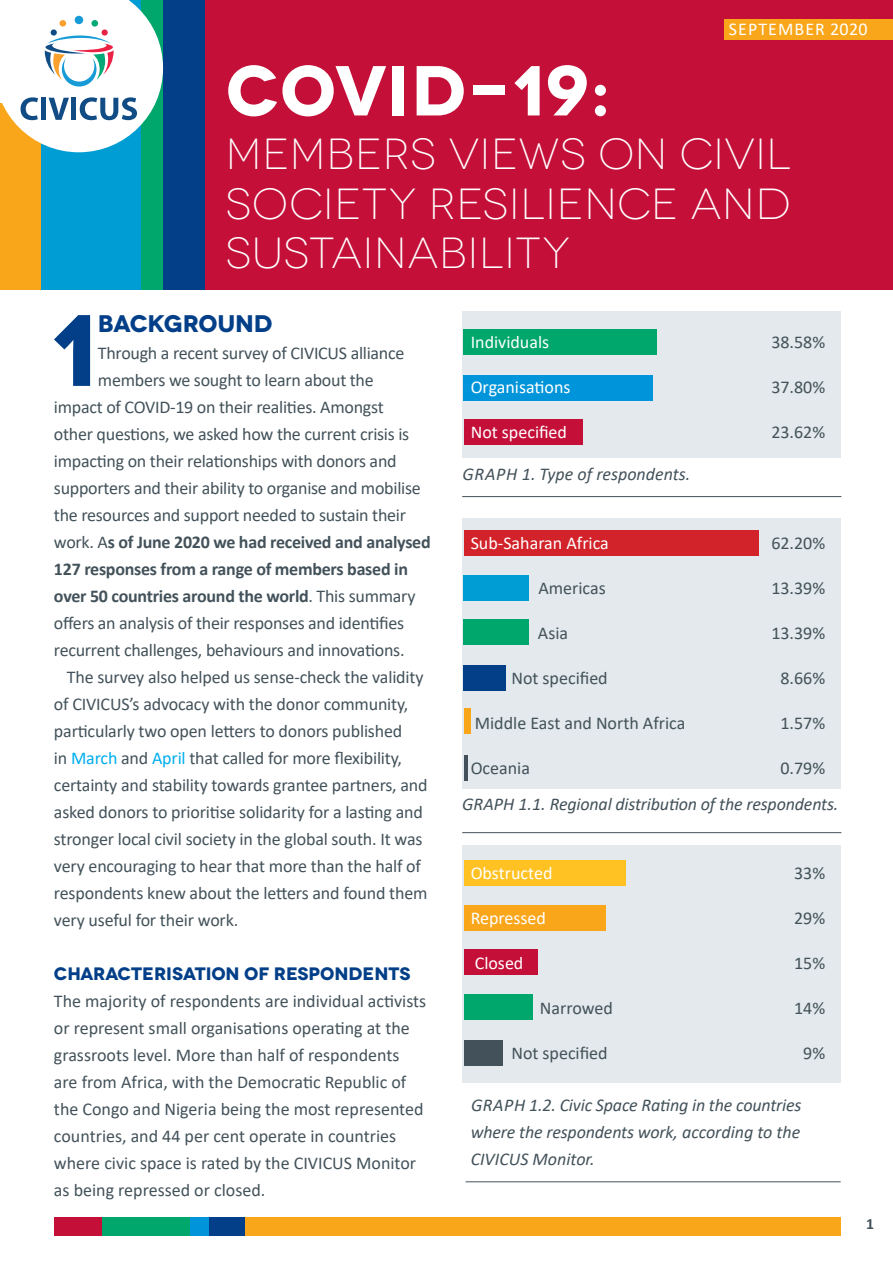
<style>
.page{position:relative;width:893px;height:1263px;background:#fff}
.page>*{position:absolute;margin:0;border:0;box-sizing:border-box;transform-origin:0 0}
.t1{font:700 101.1px "Novecentowide";color:#023f88}
.t2{font:700 70.5px "Novecentowide";letter-spacing:.015em;color:#fff}
.t3{font:300 43.5px/49.5px "Novecentowide";letter-spacing:.02em;color:#fff;text-align:justify}
.t4{font:700 24px "Novecentowide";letter-spacing:-.01em;color:#023f88}
.t5{font:18px/27px "Calibri";letter-spacing:-.01em;color:#43525a}
.t6{font:italic 18px/27px "Calibri";letter-spacing:-.01em;color:#43525a;text-align:justify}
.t7{font:700 18px "Calibri";letter-spacing:-.015em;color:#43525a}
.t8{font:18px "Calibri";color:#fff}
.t9{font:700 18px "Novecentowide";letter-spacing:-.005em;color:#023f88}
.t10{font:18px "Calibri";letter-spacing:.06em;color:#fff}
.t11{font:700 15.75px "Calibri";color:#43525a}
.s1{font-weight:400}
.s2{color:#00aeef}
</style>
<div class="page">
<div style="left:462px;top:845px;width:379px;height:237px;background:#e3e9ec"></div>
<div style="left:462px;top:518px;width:379px;height:271px;background:#e3e9ec"></div>
<div style="left:462px;top:311px;width:379px;height:147px;background:#e3e9ec"></div>
<div style="left:464px;top:329px;width:193px;height:25px;background:#00a76d"></div>
<div style="left:464px;top:375px;width:189px;height:26px;background:#0095da"></div>
<div style="left:464px;top:420px;width:118px;height:25px;background:#c41039"></div>
<div style="left:204px;top:0;width:689px;height:290px;background:#c41039"></div>
<div style="left:0;top:0;width:41px;height:290px;background:#faa61a"></div>
<div style="left:41px;top:0;width:100px;height:290px;background:#009dd5"></div>
<div style="left:141px;top:0;width:22px;height:290px;background:#00a76d"></div>
<div style="left:163px;top:0;width:41px;height:290px;background:#023f88"></div>
<div style="left:724px;top:19px;width:169px;height:21px;background:#faa61a"></div>
<svg style="left:0;top:0;width:163px;height:152px;background:#d3e3df"></svg>
<div style="left:245px;top:1217px;width:596px;height:18px;background:#faa61a"></div>
<div style="left:54px;top:1217px;width:48px;height:18px;background:#c41039"></div>
<div style="left:102px;top:1217px;width:88px;height:18px;background:#00a76d"></div>
<div style="left:190px;top:1217px;width:19px;height:18px;background:#0095da"></div>
<div style="left:209px;top:1217px;width:36px;height:18px;background:#023f88"></div>
<div style="left:464px;top:1040px;width:38px;height:25px;background:#43525a"></div>
<div style="left:464px;top:530px;width:294px;height:25px;background:#d2232a"></div>
<div style="left:464px;top:575px;width:65px;height:26px;background:#009dd5"></div>
<div style="left:464px;top:620px;width:65px;height:25px;background:#00a76d"></div>
<div style="left:464px;top:665px;width:42px;height:25px;background:#023f88"></div>
<div style="left:464px;top:708px;width:7px;height:25px;background:#faa61a"></div>
<hr style="left:464px;top:755px;width:3px;height:25px;background:#43525a">
<div style="left:464px;top:860px;width:161px;height:26px;background:#ffc222"></div>
<div style="left:464px;top:905px;width:142px;height:25px;background:#faa61a"></div>
<div style="left:464px;top:949px;width:73px;height:26px;background:#c41039"></div>
<div style="left:464px;top:994px;width:68px;height:26px;background:#00a76d"></div>
<hr style="left:462px;top:496px;width:379px;height:1px;background:#43525a">
<hr style="left:462px;top:832px;width:379px;height:1px;background:#43525a">
<hr style="left:466px;top:1181px;width:375px;height:1px;background:#43525a">
<p class="t10" style="left:729px;top:16px;width:140px">SEPTEMBER 2020</p>
<h2 class="t2" style="left:226px;top:47px;width:386px">COVID-19:</h2>
<h3 class="t3" style="left:226px;top:130px;width:567px">MEMBERS VIEWS ON CIVIL SOCIETY RESILIENCE AND SUSTAINABILITY</h3>
<h1 class="t1" style="left:50px;top:287px;width:49px">1</h1>
<h3 class="t4" style="left:98px;top:308px;width:176px">BACKGROUND</h3>
<p class="t5" style="left:98px;top:339px;width:308px">Through a recent survey of CIVICUS alliance</p>
<p class="t5" style="left:98px;top:366px;width:277px">members we sought to learn about the</p>
<p class="t5" style="left:54px;top:393px;width:331px">impact of COVID-19 on their realities. Amongst</p>
<p class="t5" style="left:54px;top:420px;width:357px">other questions, we asked how the current crisis is</p>
<p class="t5" style="left:54px;top:447px;width:344px">impacting on their relationships with donors and</p>
<p class="t5" style="left:54px;top:474px;width:368px">supporters and their ability to organise and mobilise</p>
<p class="t5" style="left:54px;top:501px;width:354px">the resources and support needed to sustain their</p>
<p class="t7" style="left:54px;top:529px;width:378px"><span class="s1">work. A</span>s of June 2020 we had received and analysed</p>
<p class="t7" style="left:54px;top:556px;width:356px">127 responses from a range of members based in</p>
<p class="t7" style="left:54px;top:583px;width:363px">over 50 countries around the world<span class="s1">. This summary</span></p>
<p class="t5" style="left:54px;top:609px;width:352px">offers an analysis of their responses and identifies</p>
<p class="t5" style="left:54px;top:636px;width:352px">recurrent challenges, behaviours and innovations.</p>
<p class="t5" style="left:67px;top:663px;width:358px">The survey also helped us sense-check the validity</p>
<p class="t5" style="left:54px;top:690px;width:356px">of CIVICUS’s advocacy with the donor community,</p>
<p class="t5" style="left:54px;top:717px;width:350px">particularly two open letters to donors published</p>
<p class="t5" style="left:54px;top:744px;width:349px">in <span class="s2">March</span> and <span class="s2">April</span> that called for more flexibility,</p>
<p class="t5" style="left:54px;top:771px;width:375px">certainty and stability towards grantee partners, and</p>
<p class="t5" style="left:54px;top:798px;width:370px">asked donors to prioritise solidarity for a lasting and</p>
<p class="t5" style="left:54px;top:825px;width:370px">stronger local civil society in the global south. It was</p>
<p class="t5" style="left:54px;top:852px;width:369px">very encouraging to hear that more than the half of</p>
<p class="t5" style="left:54px;top:879px;width:375px">respondents knew about the letters and found them</p>
<p class="t5" style="left:54px;top:906px;width:186px">very useful for their work.</p>
<p class="t9" style="left:54px;top:962px;width:358px">CHARACTERISATION OF RESPONDENTS</p>
<p class="t5" style="left:54px;top:987px;width:374px">The majority of respondents are individual activists or represent small organisations operating at the grassroots level. More than half of respondents are from Africa, with the Democratic Republic of the Congo and Nigeria being the most represented countries, and 44 per cent operate in countries where civic space is rated by the CIVICUS Monitor as being repressed or closed.</p>
<p class="t8" style="left:471px;top:329px;width:80px">Individuals</p>
<p class="t5" style="left:771px;top:328px;width:55px">38.58%</p>
<p class="t8" style="left:471px;top:374px;width:101px">Organisations</p>
<p class="t5" style="left:771px;top:373px;width:55px">37.80%</p>
<p class="t8" style="left:471px;top:419px;width:98px">Not specified</p>
<p class="t5" style="left:771px;top:418px;width:55px">23.62%</p>
<p class="t6" style="left:463px;top:459px;width:229px">GRAPH 1. Type of respondents.</p>
<p class="t8" style="left:471px;top:530px;width:140px">Sub-Saharan Africa</p>
<p class="t5" style="left:771px;top:529px;width:55px">62.20%</p>
<p class="t5" style="left:538px;top:574px;width:69px">Americas</p>
<p class="t5" style="left:771px;top:574px;width:55px">13.39%</p>
<p class="t5" style="left:538px;top:619px;width:32px">Asia</p>
<p class="t5" style="left:771px;top:619px;width:55px">13.39%</p>
<p class="t5" style="left:511px;top:664px;width:98px">Not specified</p>
<p class="t5" style="left:780px;top:664px;width:46px">8.66%</p>
<p class="t5" style="left:475px;top:709px;width:212px">Middle East and North Africa</p>
<p class="t5" style="left:780px;top:709px;width:46px">1.57%</p>
<p class="t5" style="left:471px;top:754px;width:61px">Oceania</p>
<p class="t5" style="left:780px;top:754px;width:46px">0.79%</p>
<p class="t6" style="left:462px;top:789px;width:378px">GRAPH 1.1. Regional distribution of the respondents.</p>
<p class="t8" style="left:471px;top:860px;width:83px">Obstructed</p>
<p class="t5" style="left:794px;top:859px;width:33px">33%</p>
<p class="t8" style="left:471px;top:905px;width:77px">Repressed</p>
<p class="t5" style="left:794px;top:904px;width:33px">29%</p>
<p class="t8" style="left:475px;top:950px;width:50px">Closed</p>
<p class="t5" style="left:794px;top:949px;width:33px">15%</p>
<p class="t5" style="left:540px;top:994px;width:75px">Narrowed</p>
<p class="t5" style="left:794px;top:994px;width:33px">14%</p>
<p class="t5" style="left:511px;top:1039px;width:98px">Not specified</p>
<p class="t5" style="left:803px;top:1039px;width:23px">9%</p>
<p class="t6" style="left:471px;top:1090px;width:332px">GRAPH 1.2. Civic Space Rating in the countries where the respondents work, according to the CIVICUS Monitor.</p>
<p class="t11" style="left:866px;top:1213px;width:9px">1</p>
</div>
